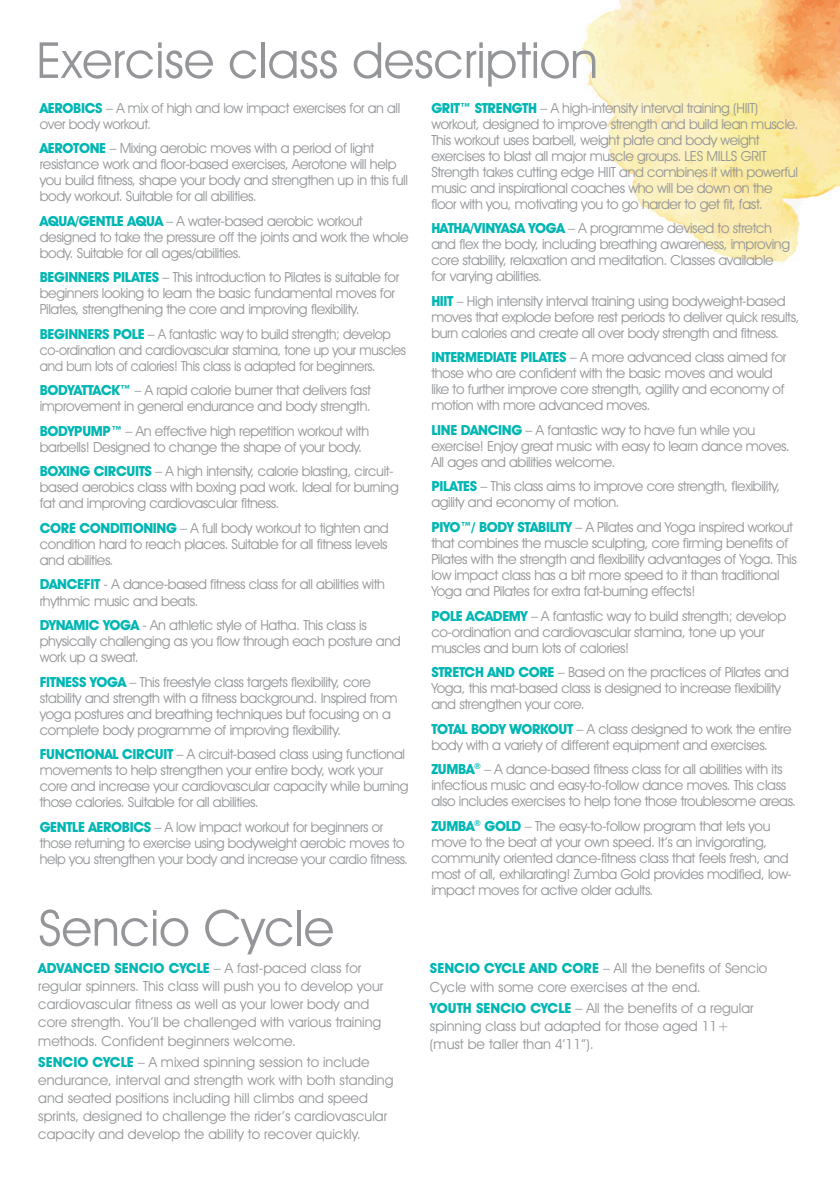
<style>
.page{position:relative;width:840px;height:1191px;background:#fff}
.page>*{position:absolute;margin:0;border:0;box-sizing:border-box;transform-origin:0 0}
.t1{font:50px "Avant Garde IT Cby BT";color:#939598}
.t2{font:14px/16px "Avant Garde IT Cby BT";letter-spacing:-.025em;color:#939598}
.t3{font:14px/18px "Avant Garde IT Cby BT";color:#939598}
.s1{font-weight:700;color:#00b6b3}
</style>
<div class="page">
<img style="left:581px;top:0;width:258px;height:263px">
<h1 class="t1" style="left:36px;top:30px;width:563px">Exercise class description</h1>
<p class="t2" style="left:40px;top:100px;width:362px"><span class="s1">AEROBICS</span> – A mix of high and low impact exercises for an all over body workout.</p>
<p class="t2" style="left:40px;top:140px;width:369px"><span class="s1">AEROTONE</span> – Mixing aerobic moves with a period of light resistance work and floor-based exercises, Aerotone will help you build fitness, shape your body and strengthen up in this full body workout. Suitable for all abilities.</p>
<p class="t2" style="left:40px;top:213px;width:370px"><span class="s1">AQUA/GENTLE AQUA</span> – A water-based aerobic workout designed to take the pressure off the joints and work the whole body. Suitable for all ages/abilities.</p>
<p class="t2" style="left:40px;top:269px;width:361px"><span class="s1">BEGINNERS PILATES</span> – This introduction to Pilates is suitable for beginners looking to learn the basic fundamental moves for<br>Pilates, strengthening the core and improving flexibility.</p>
<p class="t2" style="left:40px;top:326px;width:368px"><span class="s1">BEGINNERS POLE</span> – A fantastic way to build strength; develop co-ordination and cardiovascular stamina, tone up your muscles and burn lots of calories! This class is adapted for beginners.</p>
<p class="t2" style="left:40px;top:382px;width:332px"><span class="s1">BODYATTACK™</span> – A rapid calorie burner that delivers fast improvement in general endurance and body strength.</p>
<p class="t2" style="left:40px;top:423px;width:331px"><span class="s1">BODYPUMP™</span> – An effective high repetition workout with barbells! Designed to change the shape of your body.</p>
<p class="t2" style="left:40px;top:463px;width:360px"><span class="s1">BOXING CIRCUITS</span> – A high intensity, calorie blasting, circuit&shy;based aerobics class with boxing pad work. Ideal for burning fat and improving cardiovascular fitness.</p>
<p class="t2" style="left:40px;top:520px;width:350px;text-align:justify"><span class="s1">CORE CONDITIONING</span> – A full body workout to tighten and condition hard to reach places. Suitable for all fitness levels and abilities.</p>
<p class="t2" style="left:40px;top:576px;width:347px"><span class="s1">DANCEFIT</span> - A dance-based fitness class for all abilities with rhythmic music and beats.</p>
<p class="t2" style="left:40px;top:617px;width:362px"><span class="s1">DYNAMIC YOGA</span> - An athletic style of Hatha. This class is physically challenging as you flow through each posture and work up a sweat.</p>
<p class="t2" style="left:40px;top:673px;width:359px"><span class="s1">FITNESS YOGA</span> – This freestyle class targets flexibility, core stability and strength with a fitness background. Inspired from yoga postures and breathing techniques but focusing on a complete body programme of improving flexibility.</p>
<p class="t2" style="left:40px;top:746px;width:370px"><span class="s1">FUNCTIONAL CIRCUIT</span> – A circuit-based class using functional movements to help strengthen your entire body, work your core and increase your cardiovascular capacity while burning those calories. Suitable for all abilities.</p>
<p class="t2" style="left:40px;top:818px;width:370px"><span class="s1">GENTLE AEROBICS</span> – A low impact workout for beginners or those returning to exercise using bodyweight aerobic moves to help you strengthen your body and increase your cardio fitness.</p>
<p class="t2" style="left:431px;top:100px;width:368px"><span class="s1">GRIT™ STRENGTH</span> – A high-intensity interval training (HIIT) workout, designed to improve strength and build lean muscle.<br>This workout uses barbell, weight plate and body weight exercises to blast all major muscle groups. LES MILLS GRIT Strength takes cutting edge HIIT and combines it with powerful music and inspirational coaches who will be down on the floor with you, motivating you to go harder to get fit, fast.</p>
<p class="t2" style="left:431px;top:220px;width:360px"><span class="s1">HATHA/VINYASA YOGA</span> – A programme devised to stretch and flex the body, including breathing awareness, improving core stability, relaxation and meditation. Classes available for varying abilities.</p>
<p class="t2" style="left:431px;top:293px;width:369px"><span class="s1">HIIT</span> – High intensity interval training using bodyweight-based moves that explode before rest periods to deliver quick results, burn calories and create all over body strength and fitness.</p>
<p class="t2" style="left:431px;top:349px;width:356px"><span class="s1">INTERMEDIATE PILATES</span> – A more advanced class aimed for those who are confident with the basic moves and would like to further improve core strength, agility and economy of motion with more advanced moves.</p>
<p class="t2" style="left:431px;top:422px;width:359px"><span class="s1">LINE DANCING</span> – A fantastic way to have fun while you exercise! Enjoy great music with easy to learn dance moves.<br>All ages and abilities welcome.</p>
<p class="t2" style="left:431px;top:478px;width:350px"><span class="s1">PILATES</span> – This class aims to improve core strength, flexibility, agility and economy of motion.</p>
<p class="t2" style="left:431px;top:519px;width:367px"><span class="s1">PIYO™/ BODY STABILITY</span> – A Pilates and Yoga inspired workout that combines the muscle sculpting, core firming benefits of Pilates with the strength and flexibility advantages of Yoga. This low impact class has a bit more speed to it than traditional Yoga and Pilates for extra fat-burning effects!</p>
<p class="t2" style="left:431px;top:607px;width:356px"><span class="s1">POLE ACADEMY</span> – A fantastic way to build strength; develop co-ordination and cardiovascular stamina, tone up your muscles and burn lots of calories!</p>
<p class="t2" style="left:431px;top:664px;width:359px"><span class="s1">STRETCH AND CORE</span> – Based on the practices of Pilates and<br>Yoga, this mat-based class is designed to increase flexibility and strengthen your core.</p>
<p class="t2" style="left:431px;top:720px;width:361px"><span class="s1">TOTAL BODY WORKOUT</span> – A class designed to work the entire body with a variety of different equipment and exercises.</p>
<p class="t2" style="left:431px;top:761px;width:366px"><span class="s1">ZUMBA</span><sup>®</sup> – A dance-based fitness class for all abilities with its infectious music and easy-to-follow dance moves. This class also includes exercises to help tone those troublesome areas.</p>
<p class="t2" style="left:431px;top:817px;width:362px"><span class="s1">ZUMBA</span><sup>®</sup> <span class="s1">GOLD</span> – The easy-to-follow program that lets you move to the beat at your own speed. It’s an invigorating, community oriented dance-fitness class that feels fresh, and most of all, exhilarating! Zumba Gold provides modified, low&shy;impact moves for active older adults.</p>
<h1 class="t1" style="left:38px;top:897px;width:297px">Sencio Cycle</h1>
<p class="t3" style="left:38px;top:959px;width:346px"><span class="s1">ADVANCED SENCIO CYCLE</span> – A fast-paced class for regular spinners. This class will push you to develop your cardiovascular fitness as well as your lower body and core strength. You’ll be challenged with various training methods. Confident beginners welcome.</p>
<p class="t3" style="left:38px;top:1053px;width:356px"><span class="s1">SENCIO CYCLE</span> – A mixed spinning session to include endurance, interval and strength work with both standing and seated positions including hill climbs and speed sprints, designed to challenge the rider’s cardiovascular capacity and develop the ability to recover quickly.</p>
<p class="t3" style="left:429px;top:959px;width:339px"><span class="s1">SENCIO CYCLE AND CORE</span> – All the benefits of Sencio<br>Cycle with some core exercises at the end.</p>
<p class="t3" style="left:429px;top:999px;width:325px"><span class="s1">YOUTH SENCIO CYCLE</span> – All the benefits of a regular spinning class but adapted for those aged 11+ (must be taller than 4’11”).</p>
</div>
